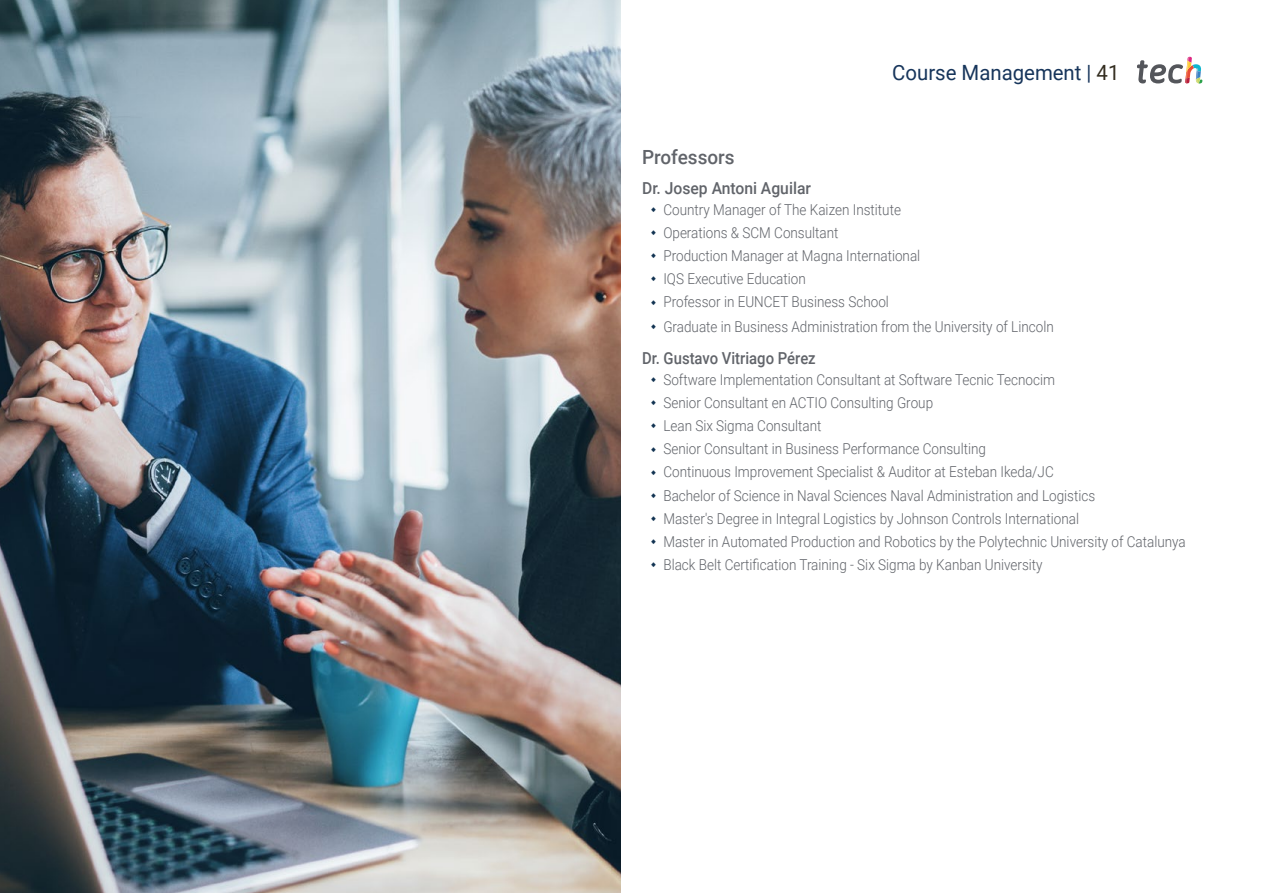
<style>
.page{position:relative;width:1263px;height:893px;background:#fff}
.page>*{position:absolute;margin:0;border:0;box-sizing:border-box;transform-origin:0 0}
.t1{font:21px "Roboto";color:#17355b}
.t2{font:500 19.5px "Roboto";color:#61646a}
.t3{font:500 16.5px "Roboto";color:#61646a;scale:.9 1}
.t4{font:500 16.5px "Roboto";color:#61646a;scale:.95 1}
.t5{font:300 15px/23.1px "Roboto";color:#61646a;scale:.9 1}
.s1{color:#332d20}
</style>
<div class="page">
<img style="left:0;top:0;width:621px;height:893px">
<svg style="left:1137px;top:57px;width:65px;height:27px"></svg>
<h1 class="t1" style="left:892px;top:57px;width:229px">Course Management | <span class="s1">41</span></h1>
<h2 class="t2" style="left:642px;top:144px;width:94px">Professors</h2>
<p class="t4" style="left:642px;top:176px;width:179px">Dr. Josep Antoni Aguilar</p>
<p class="t5" style="left:663px;top:197px;width:287px">Country Manager of The Kaizen Institute Operations &amp; SCM Consultant<br>Production Manager at Magna International IQS Executive Education<br>Professor in EUNCET Business School</p>
<p class="t5" style="left:663px;top:314px;width:435px">Graduate in Business Administration from the University of Lincoln</p>
<p class="t3" style="left:642px;top:347px;width:194px">Dr. Gustavo Vitriago Pérez</p>
<p class="t5" style="left:663px;top:367px;width:582px">Software Implementation Consultant at Software Tecnic Tecnocim<br>Senior Consultant en ACTIO Consulting Group<br>Lean Six Sigma Consultant<br>Senior Consultant in Business Performance Consulting<br>Continuous Improvement Specialist &amp; Auditor at Esteban Ikeda/JC<br>Bachelor of Science in Naval Sciences Naval Administration and Logistics<br>Master's Degree in Integral Logistics by Johnson Controls International<br>Master in Automated Production and Robotics by the Polytechnic University of Catalunya Black Belt Certification Training - Six Sigma by Kanban University</p>
</div>
